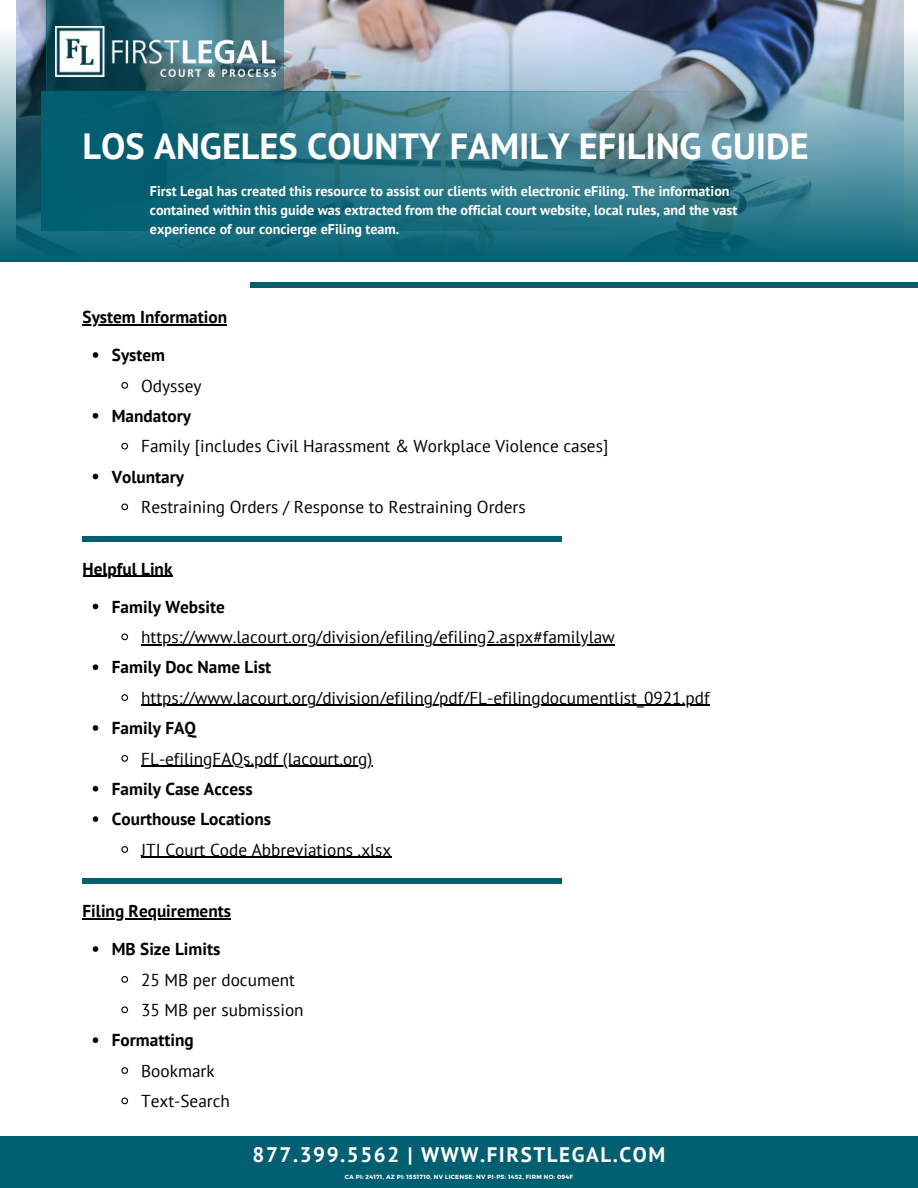
<style>
.page{position:relative;width:918px;height:1188px;background:#fff}
.page>*{position:absolute;margin:0;border:0;box-sizing:border-box;transform-origin:0 0}
.t1{font:700 36.3px "PT Sans";color:#fff}
.t2{font:700 21px "PT Sans";letter-spacing:.075em;color:#fff}
.t3{font:17.25px "PT Sans";color:#000}
.t4{font:700 17.25px "PT Sans";color:#000}
.t5{font:700 14.1px/19px "PT Sans";color:#fff}
.t6{font:700 6px "Montserrat";letter-spacing:.04em;color:#fff}
</style>
<div class="page">
<div style="left:250px;top:282px;width:668px;height:6px;background:#006072"></div>
<div style="left:0;top:1136px;width:918px;height:52px;background:#006072"></div>
<div style="left:83px;top:878px;width:479px;height:6px;background:#006072"></div>
<div style="left:83px;top:536px;width:479px;height:6px;background:#006072"></div>
<hr style="left:83px;top:324px;width:144px;height:1px;background:#000">
<img style="left:1px;top:0;width:917px;height:262px">
<svg style="left:47px;top:0;width:236px;height:262px;background:#136575"></svg>
<img style="left:56px;top:27px;width:219px;height:49px">
<svg style="left:93px;top:352px;width:5px;height:6px"></svg>
<svg style="left:121px;top:382px;width:8px;height:7px"></svg>
<svg style="left:93px;top:413px;width:5px;height:6px"></svg>
<svg style="left:121px;top:442px;width:8px;height:8px"></svg>
<svg style="left:93px;top:474px;width:5px;height:5px"></svg>
<svg style="left:121px;top:503px;width:8px;height:8px"></svg>
<hr style="left:83px;top:918px;width:148px;height:1px;background:#000">
<svg style="left:93px;top:946px;width:5px;height:6px"></svg>
<svg style="left:121px;top:976px;width:8px;height:7px"></svg>
<svg style="left:121px;top:1006px;width:8px;height:8px"></svg>
<svg style="left:93px;top:1037px;width:5px;height:6px"></svg>
<svg style="left:121px;top:1067px;width:8px;height:7px"></svg>
<svg style="left:121px;top:1097px;width:8px;height:8px"></svg>
<svg style="left:93px;top:604px;width:5px;height:5px"></svg>
<svg style="left:121px;top:633px;width:8px;height:8px"></svg>
<hr style="left:141px;top:644px;width:474px;height:1px;background:#000">
<svg style="left:93px;top:664px;width:5px;height:6px"></svg>
<svg style="left:121px;top:694px;width:8px;height:7px"></svg>
<hr style="left:141px;top:705px;width:569px;height:1px;background:#000">
<svg style="left:93px;top:725px;width:5px;height:6px"></svg>
<svg style="left:121px;top:755px;width:8px;height:7px"></svg>
<hr style="left:141px;top:766px;width:231px;height:1px;background:#000">
<svg style="left:93px;top:786px;width:5px;height:6px"></svg>
<svg style="left:93px;top:816px;width:5px;height:6px"></svg>
<svg style="left:121px;top:846px;width:8px;height:7px"></svg>
<hr style="left:141px;top:857px;width:250px;height:1px;background:#000">
<hr style="left:83px;top:576px;width:90px;height:1px;background:#000">
<p class="t1" style="left:83px;top:122px;width:728px">LOS ANGELES COUNTY FAMILY EFILING GUIDE</p>
<p class="t5" style="left:150px;top:181px;width:589px">First Legal has created this resource to assist our clients with electronic eFiling. The information contained within this guide was extracted from the official court website, local rules, and the vast experience of our concierge eFiling team.</p>
<p class="t4" style="left:83px;top:306px;width:146px">System Information</p>
<p class="t4" style="left:112px;top:344px;width:55px">System</p>
<p class="t3" style="left:141px;top:374px;width:62px">Odyssey</p>
<p class="t4" style="left:112px;top:404px;width:81px">Mandatory</p>
<p class="t3" style="left:141px;top:435px;width:469px">Family [includes Civil Harassment &amp; Workplace Violence cases]</p>
<p class="t4" style="left:112px;top:465px;width:74px">Voluntary</p>
<p class="t3" style="left:141px;top:496px;width:386px">Restraining Orders / Response to Restraining Orders</p>
<p class="t4" style="left:83px;top:557px;width:91px">Helpful Link</p>
<p class="t4" style="left:112px;top:595px;width:115px">Family Website</p>
<p class="t3" style="left:141px;top:625px;width:475px">https://www.lacourt.org/division/efiling/efiling2.aspx#familylaw</p>
<p class="t4" style="left:112px;top:656px;width:161px">Family Doc Name List</p>
<p class="t3" style="left:141px;top:686px;width:570px">https://www.lacourt.org/division/efiling/pdf/FL-efilingdocumentlist_0921.pdf</p>
<p class="t4" style="left:112px;top:717px;width:86px">Family FAQ</p>
<p class="t3" style="left:141px;top:747px;width:233px">FL-efilingFAQs.pdf (lacourt.org)</p>
<p class="t4" style="left:112px;top:777px;width:142px">Family Case Access</p>
<p class="t4" style="left:112px;top:808px;width:161px">Courthouse Locations</p>
<p class="t3" style="left:141px;top:838px;width:252px">JTI Court Code Abbreviations .xlsx</p>
<p class="t4" style="left:83px;top:900px;width:150px">Filing Requirements</p>
<p class="t4" style="left:112px;top:938px;width:110px">MB Size Limits</p>
<p class="t3" style="left:141px;top:968px;width:155px">25 MB per document</p>
<p class="t3" style="left:141px;top:998px;width:164px">35 MB per submission</p>
<p class="t4" style="left:112px;top:1029px;width:83px">Formatting</p>
<p class="t3" style="left:141px;top:1059px;width:75px">Bookmark</p>
<p class="t3" style="left:141px;top:1090px;width:90px">Text-Search</p>
<p class="t2" style="left:253px;top:1141px;width:414px">877.399.5562 | WWW.FIRSTLEGAL.COM</p>
<p class="t6" style="left:345px;top:1173px;width:230px">CA PI: 24171, AZ PI: 1551710, NV LICENSE: NV PI-PS: 1452, FIRM NO: 094F</p>
</div>
